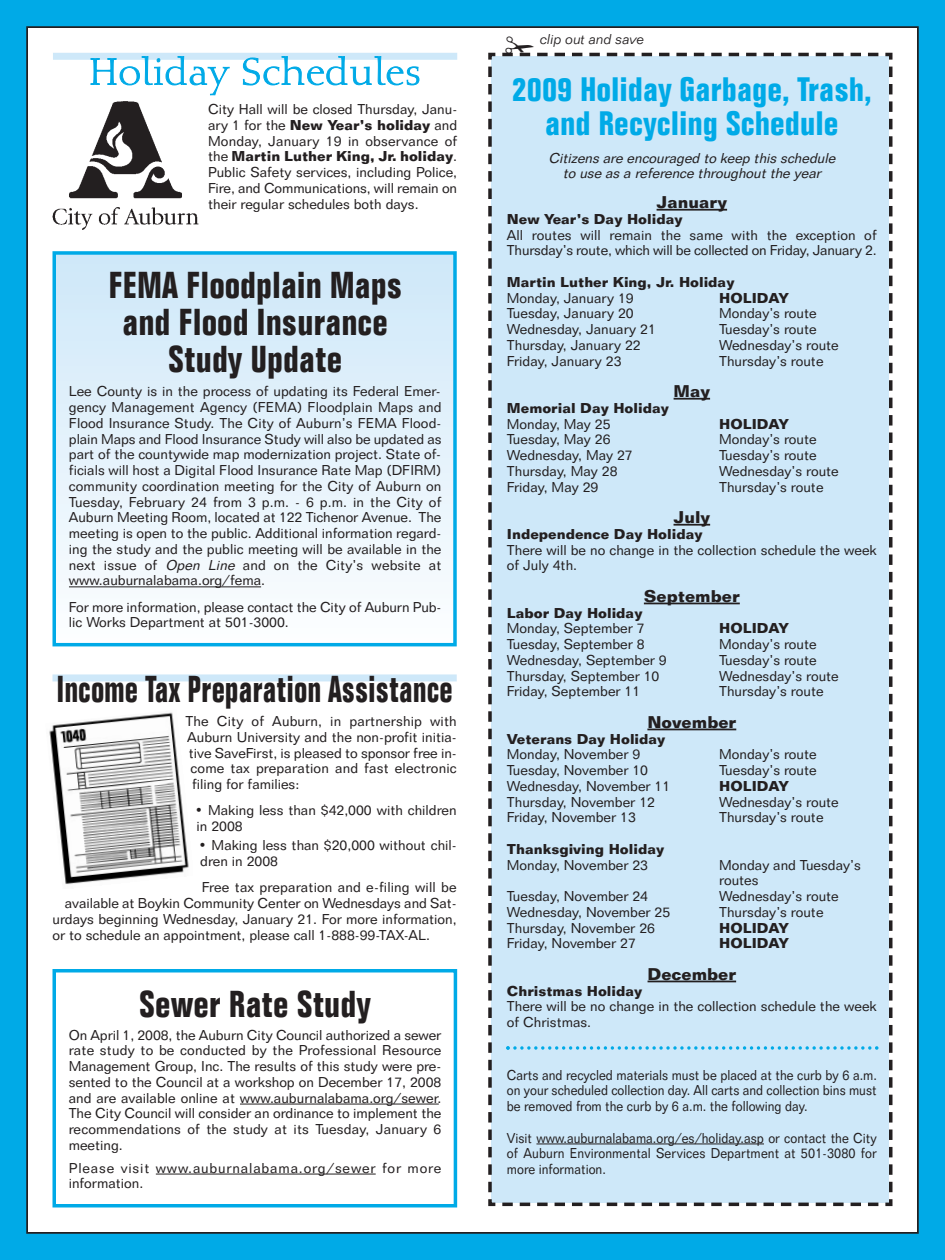
<style>
.page{position:relative;width:945px;height:1260px;background:#00aae7}
.page>*{position:absolute;margin:0;border:0;box-sizing:border-box;transform-origin:0 0}
.t1{font:700 condensed 36.75px/36.8px "Folio BT";color:#231f20;text-align:center}
.t2{font:700 condensed 36.75px "Folio BT";color:#231f20;scale:.86 1}
.t3{font:700 condensed 33.25px/33.2px "Folio BT";color:#00aae7;text-align:center;scale:1.05 1}
.t4{font:700 16.62px "Folio BT";color:#231f20}
.t5{font:14px/15.8px "Folio BT";color:#231f20}
.t6{font:14px/15.8px "Folio BT";color:#231f20;text-align:justify;scale:.9 1}
.t7{font:700 14px "Folio BT";color:#231f20}
.t8{font:italic 14px/15.8px "Folio BT";color:#231f20;text-align:center}
.t9{font:14px/15.8px "Folio BT";letter-spacing:.06em;color:#231f20}
.t10{font:italic 300 14px "Folio BT";color:#231f20}
.s1{font-weight:700}
.s2{font-style:italic}
</style>
<div class="page">
<div style="left:27px;top:27px;width:891px;height:1206px;background:#fff"></div>
<div style="left:56px;top:255px;width:397px;height:388px;background:linear-gradient(to bottom,#cee7f8,#fcfdff)"></div>
<div style="left:52px;top:251px;width:405px;height:395px;border:4px solid #00aae7"></div>
<hr style="left:69px;top:587px;width:192px;height:1px;background:#231f20">
<div style="left:52px;top:674px;width:405px;height:7px;background:#cee8f9"></div>
<div style="left:52px;top:969px;width:405px;height:239px;border:4px solid #00aae7"></div>
<hr style="left:240px;top:1104px;width:199px;height:1px;background:#231f20">
<hr style="left:156px;top:1174px;width:220px;height:1px;background:#231f20">
<div style="left:53px;top:53px;width:404px;height:7px;background:#cee8f9"></div>
<svg style="left:90px;top:56px;width:140px;height:40px"></svg>
<svg style="left:242px;top:26px;width:177px;height:60px"></svg>
<img style="left:52px;top:101px;width:147px;height:129px">
<img style="left:49px;top:712px;width:140px;height:173px">
<div style="left:488px;top:52px;width:405px;height:1155px;background:#cee8f9"></div>
<p class="t5" style="left:208px;top:103px;width:251px;text-align:justify">City Hall will be closed Thursday, Janu&shy;ary 1 for the <span class="s1">New Year’s holiday</span> and Monday, January 19 in observance of the <span class="s1">Martin Luther King, Jr. holiday</span>.<br>Public Safety services, including Police, Fire, and Communications, will remain on their regular schedules both days.</p>
<h1 class="t1" style="left:108px;top:271px;width:295px">FEMA Floodplain Maps and Flood Insurance<br>Study Update</h1>
<p class="t5" style="left:69px;top:385px;width:374px;text-align:justify">Lee County is in the process of updating its Federal Emer&shy;gency Management Agency (FEMA) Floodplain Maps and Flood Insurance Study. The City of Auburn’s FEMA Flood&shy;plain Maps and Flood Insurance Study will also be updated as part of the countywide map modernization project. State of&shy;ficials will host a Digital Flood Insurance Rate Map (DFIRM) community coordination meeting for the City of Auburn on Tuesday, February 24 from 3 p.m. - 6 p.m. in the City of Auburn Meeting Room, located at 122 Tichenor Avenue. The meeting is open to the public. Additional information regard&shy;ing the study and the public meeting will be available in the next issue of <span class="s2">Open Line</span> and on the City’s website at www.auburnalabama.org/fema.</p>
<p class="t5" style="left:69px;top:600px;width:374px">For more information, please contact the City of Auburn Pub&shy;lic Works Department at 501-3000.</p>
<h1 class="t2" style="left:57px;top:676px;width:462px">Income Tax Preparation Assistance</h1>
<p class="t5" style="left:186px;top:715px;width:273px">The City of Auburn, in partnership with</p>
<p class="t5" style="left:187px;top:731px;width:271px">Auburn University and the non-profit initia-</p>
<p class="t5" style="left:189px;top:746px;width:269px">tive SaveFirst, is pleased to sponsor free in-</p>
<p class="t5" style="left:191px;top:762px;width:268px">come tax preparation and fast electronic</p>
<p class="t5" style="left:192px;top:778px;width:109px">filing for families:</p>
<p class="t5" style="left:195px;top:804px;width:263px">• Making less than $42,000 with children in 2008</p>
<p class="t5" style="left:199px;top:839px;width:260px">• Making less than $20,000 without chil&shy;dren in 2008</p>
<p class="t5" style="left:202px;top:881px;width:256px">Free tax preparation and e-filing will be</p>
<p class="t5" style="left:65px;top:897px;width:393px">available at Boykin Community Center on Wednesdays and Sat-</p>
<p class="t5" style="left:52px;top:913px;width:406px">urdays beginning Wednesday, January 21. For more information,</p>
<p class="t5" style="left:52px;top:928px;width:379px">or to schedule an appointment, please call 1-888-99-TAX-AL.</p>
<h1 class="t1" style="left:139px;top:989px;width:233px">Sewer Rate Study</h1>
<p class="t5" style="left:69px;top:1028px;width:374px;text-align:justify">On April 1, 2008, the Auburn City Council authorized a sewer rate study to be conducted by the Professional Resource Management Group, Inc. The results of this study were pre&shy;sented to the Council at a workshop on December 17, 2008 and are available online at www.auburnalabama.org/sewer.<br>The City Council will consider an ordinance to implement the recommendations of the study at its Tuesday, January 6 meeting.</p>
<p class="t9" style="left:69px;top:1161px;width:374px">Please visit www.auburnalabama.org/sewer for more information.</p>
<p class="t10" style="left:540px;top:34px;width:106px">clip out and save</p>
<h2 class="t3" style="left:512px;top:76px;width:344px">2009 Holiday Garbage, Trash, and Recycling Schedule</h2>
<p class="t8" style="left:548px;top:151px;width:291px">Citizens are encouraged to keep this schedule to use as a reference throughout the year</p>
<p class="t4" style="left:657px;top:196px;width:72px">January</p>
<p class="t7" style="left:507px;top:214px;width:177px">New Year’s Day Holiday</p>
<p class="t5" style="left:507px;top:228px;width:371px">All routes will remain the same with the exception of<br>Thursday’s route, which will be collected on Friday, January 2.</p>
<p class="t7" style="left:507px;top:277px;width:229px">Martin Luther King, Jr. Holiday</p>
<p class="t5" style="left:507px;top:291px;width:128px">Monday, January 19</p>
<p class="t7" style="left:719px;top:293px;width:71px">HOLIDAY</p>
<p class="t5" style="left:507px;top:307px;width:128px">Tuesday, January 20</p>
<p class="t5" style="left:719px;top:307px;width:99px">Monday’s route</p>
<p class="t5" style="left:507px;top:323px;width:150px">Wednesday, January 21</p>
<p class="t5" style="left:719px;top:323px;width:99px">Tuesday’s route</p>
<p class="t5" style="left:507px;top:338px;width:135px">Thursday, January 22</p>
<p class="t5" style="left:719px;top:338px;width:121px">Wednesday’s route</p>
<p class="t5" style="left:507px;top:354px;width:116px">Friday, January 23</p>
<p class="t5" style="left:719px;top:354px;width:106px">Thursday’s route</p>
<p class="t4" style="left:674px;top:385px;width:38px">May</p>
<p class="t7" style="left:507px;top:403px;width:163px">Memorial Day Holiday</p>
<p class="t5" style="left:507px;top:417px;width:105px">Monday, May 25</p>
<p class="t7" style="left:719px;top:419px;width:71px">HOLIDAY</p>
<p class="t5" style="left:507px;top:433px;width:105px">Tuesday, May 26</p>
<p class="t5" style="left:719px;top:433px;width:99px">Monday’s route</p>
<p class="t5" style="left:507px;top:449px;width:127px">Wednesday, May 27</p>
<p class="t5" style="left:719px;top:449px;width:99px">Tuesday’s route</p>
<p class="t5" style="left:507px;top:464px;width:112px">Thursday, May 28</p>
<p class="t5" style="left:719px;top:464px;width:121px">Wednesday’s route</p>
<p class="t5" style="left:507px;top:480px;width:93px">Friday, May 29</p>
<p class="t5" style="left:719px;top:480px;width:106px">Thursday’s route</p>
<p class="t4" style="left:674px;top:511px;width:38px">July</p>
<p class="t7" style="left:507px;top:529px;width:197px">Independence Day Holiday</p>
<p class="t5" style="left:507px;top:543px;width:371px">There will be no change in the collection schedule the week of July 4th.</p>
<p class="t4" style="left:644px;top:590px;width:97px">September</p>
<p class="t7" style="left:507px;top:608px;width:137px">Labor Day Holiday</p>
<p class="t5" style="left:507px;top:622px;width:139px">Monday, September 7</p>
<p class="t7" style="left:719px;top:623px;width:71px">HOLIDAY</p>
<p class="t5" style="left:507px;top:638px;width:139px">Tuesday, September 8</p>
<p class="t5" style="left:719px;top:638px;width:99px">Monday’s route</p>
<p class="t5" style="left:507px;top:653px;width:161px">Wednesday, September 9</p>
<p class="t5" style="left:719px;top:653px;width:99px">Tuesday’s route</p>
<p class="t5" style="left:507px;top:669px;width:154px">Thursday, September 10</p>
<p class="t5" style="left:719px;top:669px;width:121px">Wednesday’s route</p>
<p class="t5" style="left:507px;top:685px;width:135px">Friday, September 11</p>
<p class="t5" style="left:719px;top:685px;width:106px">Thursday’s route</p>
<p class="t4" style="left:647px;top:716px;width:90px">November</p>
<p class="t7" style="left:507px;top:734px;width:160px">Veterans Day Holiday</p>
<p class="t5" style="left:507px;top:748px;width:135px">Monday, November 9</p>
<p class="t5" style="left:719px;top:748px;width:99px">Monday’s route</p>
<p class="t5" style="left:507px;top:764px;width:143px">Tuesday, November 10</p>
<p class="t5" style="left:719px;top:764px;width:99px">Tuesday’s route</p>
<p class="t5" style="left:507px;top:779px;width:165px">Wednesday, November 11</p>
<p class="t7" style="left:719px;top:781px;width:71px">HOLIDAY</p>
<p class="t5" style="left:507px;top:795px;width:150px">Thursday, November 12</p>
<p class="t5" style="left:719px;top:795px;width:121px">Wednesday’s route</p>
<p class="t5" style="left:507px;top:811px;width:130px">Friday, November 13</p>
<p class="t5" style="left:719px;top:811px;width:106px">Thursday’s route</p>
<p class="t7" style="left:507px;top:844px;width:159px">Thanksgiving Holiday</p>
<p class="t5" style="left:507px;top:858px;width:143px">Monday, November 23</p>
<p class="t5" style="left:719px;top:858px;width:143px">Monday and Tuesday’s routes</p>
<p class="t5" style="left:507px;top:890px;width:143px">Tuesday, November 24</p>
<p class="t5" style="left:719px;top:890px;width:121px">Wednesday’s route</p>
<p class="t5" style="left:507px;top:905px;width:165px">Wednesday, November 25</p>
<p class="t5" style="left:719px;top:905px;width:106px">Thursday’s route</p>
<p class="t5" style="left:507px;top:921px;width:150px">Thursday, November 26</p>
<p class="t7" style="left:719px;top:923px;width:71px">HOLIDAY</p>
<p class="t5" style="left:507px;top:937px;width:130px">Friday, November 27</p>
<p class="t7" style="left:719px;top:938px;width:71px">HOLIDAY</p>
<p class="t4" style="left:648px;top:968px;width:90px">December</p>
<p class="t7" style="left:507px;top:986px;width:137px">Christmas Holiday</p>
<p class="t5" style="left:507px;top:1000px;width:371px">There will be no change in the collection schedule the week of Christmas.</p>
<p class="t6" style="left:507px;top:1068px;width:413px">Carts and recycled materials must be placed at the curb by 6 a.m. on your scheduled collection day. All carts and collection bins must be removed from the curb by 6 a.m. the following day.</p>
<p class="t6" style="left:507px;top:1131px;width:412px">Visit www.auburnalabama.org/es/holiday.asp or contact the City of Auburn Environmental Services Department at 501-3080 for more information.</p>
</div>
